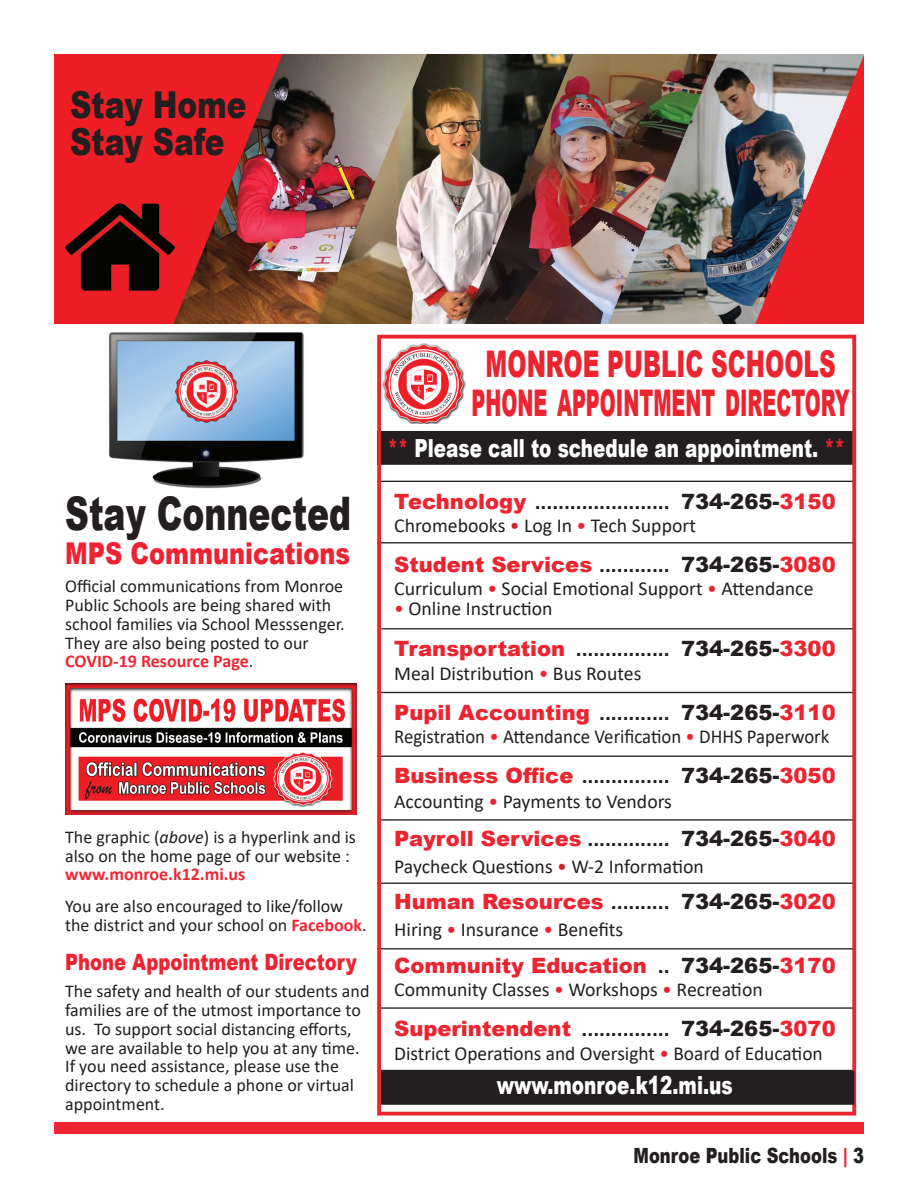
<style>
.page{position:relative;width:918px;height:1188px;background:#fff}
.page>*{position:absolute;margin:0;border:0;box-sizing:border-box;transform-origin:0 0}
.t1{font:900 46.35px "Arial";color:#231f20;scale:.71 1}
.t2{font:900 37.2px/37.2px "Arial";color:#231f20;scale:.8 1}
.t3{font:900 36.75px/38.2px "Arial";color:#eb242f;text-align:center;scale:.63 1}
.t4{font:900 30px "Arial";color:#ee2332;scale:.8 1}
.t5{font:900 24.9px "Arial";color:#fff;scale:.74 1}
.t6{font:900 22.5px "Arial";color:#ee2332;scale:.8 1}
.t7{font:900 21.15px "Arial";color:#eb242f}
.t8{font:700 21.15px "Arial";color:#231f20}
.t9{font:900 21px "Arial";color:#231f20;scale:.78 1}
.t10{font:19.8px "Calibri";color:#231f20}
.t11{font:19.8px "Calibri";color:#231f20;scale:.95 1}
.t12{font:18px/18.8px "Calibri";color:#231f20}
.t13{font:700 18px "Calibri";color:#ee2734}
.s1{font-weight:700;color:#ee2734}
.s2{font-style:italic}
.s3{color:#eb242f}
.s4{font-weight:900;color:#eb242f}
.s5{font-weight:900}
.s6{color:#d1232a}
.s7{font-weight:700;color:#231f20}
.s8{color:#231f20}
.s9{color:#ee2433}
</style>
<div class="page">
<img style="left:54px;top:54px;width:810px;height:270px">
<div style="left:54px;top:1122px;width:810px;height:12px;background:#ee2433"></div>
<hr style="left:377px;top:542px;width:476px;height:1px;background:#231f20">
<hr style="left:377px;top:481px;width:476px;height:1px;background:#231f20">
<hr style="left:381px;top:628px;width:472px;height:1px;background:#231f20">
<hr style="left:377px;top:692px;width:476px;height:1px;background:#231f20">
<hr style="left:377px;top:756px;width:476px;height:1px;background:#231f20">
<hr style="left:378px;top:819px;width:476px;height:2px;background:#231f20">
<hr style="left:377px;top:883px;width:476px;height:1px;background:#231f20">
<hr style="left:377px;top:948px;width:476px;height:1px;background:#231f20">
<hr style="left:377px;top:1007px;width:476px;height:2px;background:#231f20">
<hr style="left:377px;top:1070px;width:476px;height:1px;background:#231f20">
<div style="left:378px;top:431px;width:475px;height:33px;background:#231f20"></div>
<div style="left:377px;top:431px;width:476px;height:34px;border:1px solid #231f20"></div>
<div style="left:377px;top:335px;width:479px;height:781px;border:4px solid #eb242f"></div>
<img style="left:381px;top:344px;width:84px;height:80px">
<div style="left:382px;top:1071px;width:472px;height:33px;background:#231f20"></div>
<div style="left:381px;top:1071px;width:473px;height:34px;border:1px solid #231f20"></div>
<img style="left:66px;top:684px;width:290px;height:131px">
<img style="left:108px;top:332px;width:196px;height:157px">
<h2 class="t2" style="left:70px;top:85px;width:222px">Stay Home<br>Stay Safe</h2>
<h1 class="t1" style="left:65px;top:480px;width:404px">Stay Connected</h1>
<h3 class="t4" style="left:65px;top:531px;width:358px">MPS Communications</h3>
<p class="t12" style="left:65px;top:577px;width:281px">Official communications from Monroe Public Schools are being shared with school families via School Messsenger.<br>They are also being posted to our <span class="s1">COVID-19 Resource Page</span>.</p>
<p class="t12" style="left:65px;top:827px;width:292px">The graphic (<span class="s2">above</span>) is a hyperlink and is also on the home page of our website :</p>
<p class="t13" style="left:65px;top:862px;width:182px">www.monroe.k12.mi.us</p>
<p class="t12" style="left:65px;top:896px;width:303px">You are also encouraged to like/follow the district and your school on <span class="s1">Facebook</span>.</p>
<p class="t6" style="left:65px;top:946px;width:366px">Phone Appointment Directory</p>
<p class="t12" style="left:65px;top:982px;width:306px">The safety and health of our students and families are of the utmost importance to us. To support social distancing efforts, we are available to help you at any time.<br>If you need assistance, please use the directory to schedule a phone or virtual appointment.</p>
<h3 class="t3" style="left:472px;top:344px;width:602px">MONROE PUBLIC SCHOOLS<br>PHONE APPOINTMENT DIRECTORY</h3>
<h3 class="t5" style="left:388px;top:430px;width:619px"><span class="s3">**</span> Please call to schedule an appointment. <span class="s3">**</span></h3>
<p class="t8" style="left:394px;top:486px;width:443px"><span class="s4">Technology</span> ....................... <span class="s5">734-265-</span><span class="s4">3150</span></p>
<p class="t10" style="left:394px;top:512px;width:303px">Chromebooks <span class="s6">•</span> Log In <span class="s3">•</span> Tech Support</p>
<p class="t7" style="left:394px;top:549px;width:443px">Student Services <span class="s7">............</span> <span class="s8">734-265-</span>3080</p>
<p class="t10" style="left:394px;top:575px;width:421px">Curriculum <span class="s3">•</span> Social Emotional Support <span class="s3">•</span> Attendance</p>
<p class="t10" style="left:394px;top:595px;width:160px"><span class="s3">•</span> Online Instruction</p>
<p class="t7" style="left:394px;top:633px;width:443px">Transportation <span class="s7">................</span> <span class="s8">734-265-</span>3300</p>
<p class="t10" style="left:394px;top:660px;width:249px">Meal Distribution <span class="s3">•</span> Bus Routes</p>
<p class="t7" style="left:394px;top:697px;width:443px">Pupil Accounting <span class="s7">............</span> <span class="s8">734-265-</span>3110</p>
<p class="t11" style="left:394px;top:722px;width:460px">Registration <span class="s3">•</span> Attendance Verification <span class="s3">•</span> DHHS Paperwork</p>
<p class="t7" style="left:394px;top:760px;width:443px">Business Office <span class="s7">...............</span> <span class="s8">734-265-</span>3050</p>
<p class="t10" style="left:394px;top:788px;width:279px">Accounting <span class="s3">•</span> Payments to Vendors</p>
<p class="t7" style="left:394px;top:823px;width:443px">Payroll Services <span class="s7">..............</span> <span class="s8">734-265-</span>3040</p>
<p class="t10" style="left:394px;top:853px;width:311px">Paycheck Questions <span class="s6">•</span> W-2 Information</p>
<p class="t7" style="left:394px;top:886px;width:443px">Human Resources <span class="s7">..........</span> <span class="s8">734-265-</span>3020</p>
<p class="t10" style="left:394px;top:916px;width:231px">Hiring <span class="s3">•</span> Insurance <span class="s3">•</span> Benefits</p>
<p class="t7" style="left:394px;top:950px;width:443px">Community Education <span class="s7">..</span> <span class="s8">734-265-</span>3170</p>
<p class="t10" style="left:394px;top:976px;width:370px">Community Classes <span class="s3">•</span> Workshops <span class="s3">•</span> Recreation</p>
<p class="t7" style="left:394px;top:1013px;width:443px">Superintendent <span class="s7">...............</span> <span class="s8">734-265-</span>3070</p>
<p class="t10" style="left:394px;top:1039px;width:430px">District Operations and Oversight <span class="s3">•</span> Board of Education</p>
<h3 class="t5" style="left:497px;top:1067px;width:320px">www.monroe.k12.mi.us</h3>
<p class="t9" style="left:634px;top:1140px;width:297px">Monroe Public Schools <span class="s9">|</span> 3</p>
</div>
